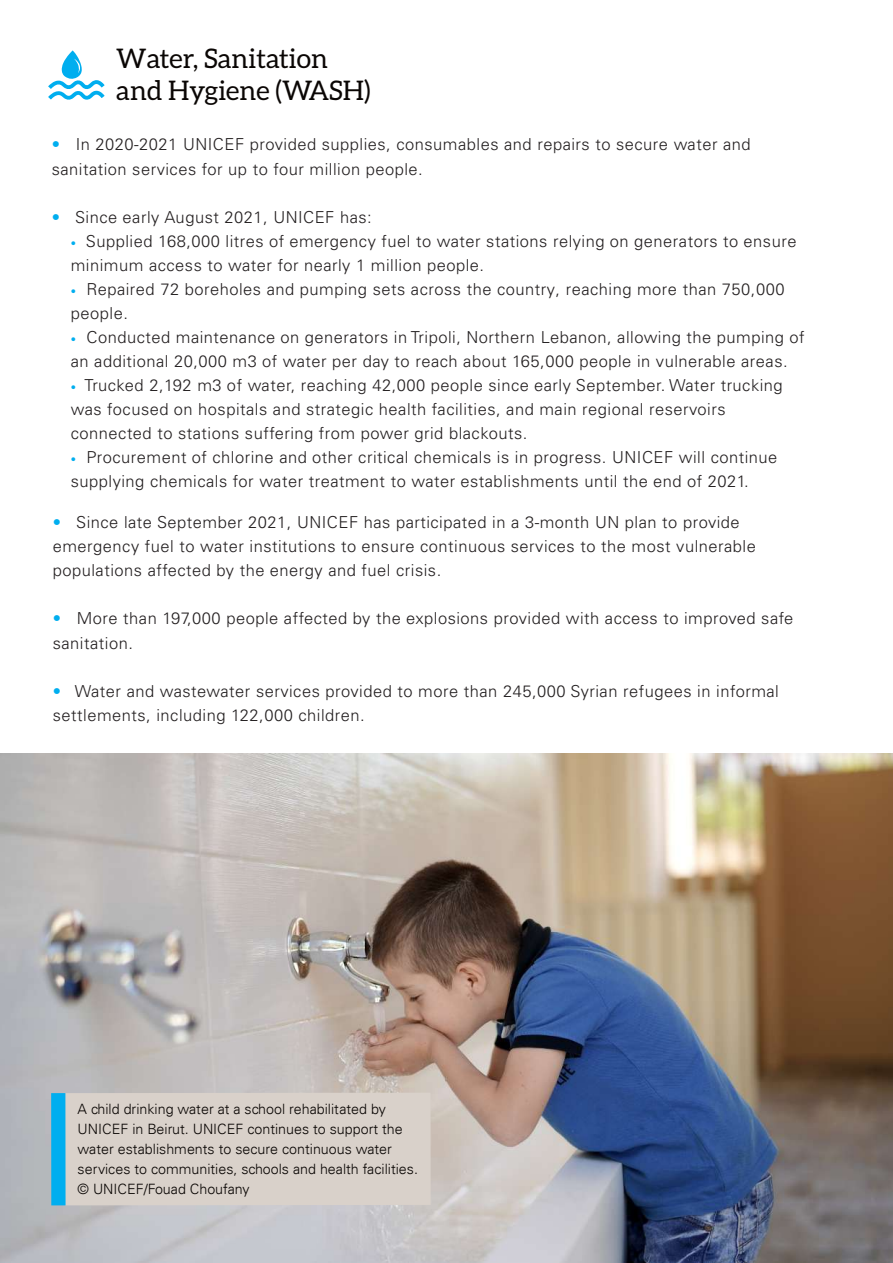
<style>
.page{position:relative;width:893px;height:1263px;background:#fff}
.page>*{position:absolute;margin:0;border:0;box-sizing:border-box;transform-origin:0 0}
.t1{font:27px/32.4px "Aleo";color:#0a0604}
.t2{font:300 16.5px/24px "Univers LT Pro 45";letter-spacing:.03em;color:#231f20}
.t3{font:300 14.25px/20px "Univers LT";color:#0a0604}
.s1{color:#00aeef}
.s2{font-size:10.5px;color:#00aeef}
</style>
<div class="page">
<img style="left:0;top:754px;width:893px;height:509px">
<svg style="left:48px;top:50px;width:57px;height:50px"></svg>
<div style="left:66px;top:1093px;width:365px;height:112px;background:#d9d1ca"></div>
<div style="left:51px;top:1093px;width:15px;height:112px;background:#00aeef"></div>
<h1 class="t1" style="left:116px;top:42px;width:256px">Water, Sanitation and Hygiene (WASH)</h1>
<p class="t2" style="left:52px;top:133px;width:700px"><span class="s1">•</span> In 2020-2021 UNICEF provided supplies, consumables and repairs to secure water and sanitation services for up to four million people.</p>
<p class="t2" style="left:52px;top:205px;width:322px"><span class="s1">•</span> Since early August 2021, UNICEF has:</p>
<p class="t2" style="left:71px;top:229px;width:727px"><span class="s2">•</span> Supplied 168,000 litres of emergency fuel to water stations relying on generators to ensure minimum access to water for nearly 1 million people.</p>
<p class="t2" style="left:71px;top:277px;width:715px"><span class="s2">•</span> Repaired 72 boreholes and pumping sets across the country, reaching more than 750,000 people.</p>
<p class="t2" style="left:71px;top:325px;width:735px"><span class="s2">•</span> Conducted maintenance on generators in Tripoli, Northern Lebanon, allowing the pumping of an additional 20,000 m3 of water per day to reach about 165,000 people in vulnerable areas.</p>
<p class="t2" style="left:71px;top:373px;width:713px"><span class="s2">•</span> Trucked 2,192 m3 of water, reaching 42,000 people since early September. Water trucking was focused on hospitals and strategic health facilities, and main regional reservoirs connected to stations suffering from power grid blackouts.</p>
<p class="t2" style="left:71px;top:445px;width:708px"><span class="s2">•</span> Procurement of chlorine and other critical chemicals is in progress. UNICEF will continue supplying chemicals for water treatment to water establishments until the end of 2021.</p>
<p class="t2" style="left:53px;top:511px;width:705px"><span class="s1">•</span> Since late September 2021, UNICEF has participated in a 3-month UN plan to provide emergency fuel to water institutions to ensure continuous services to the most vulnerable populations affected by the energy and fuel crisis.</p>
<p class="t2" style="left:53px;top:607px;width:742px"><span class="s1">•</span> More than 197,000 people affected by the explosions provided with access to improved safe sanitation.</p>
<p class="t2" style="left:53px;top:679px;width:728px"><span class="s1">•</span> Water and wastewater services provided to more than 245,000 Syrian refugees in informal settlements, including 122,000 children.</p>
<p class="t3" style="left:78px;top:1099px;width:342px">A child drinking water at a school rehabilitated by UNICEF in Beirut. UNICEF continues to support the water establishments to secure continuous water services to communities, schools and health facilities. © UNICEF/Fouad Choufany</p>
</div>
